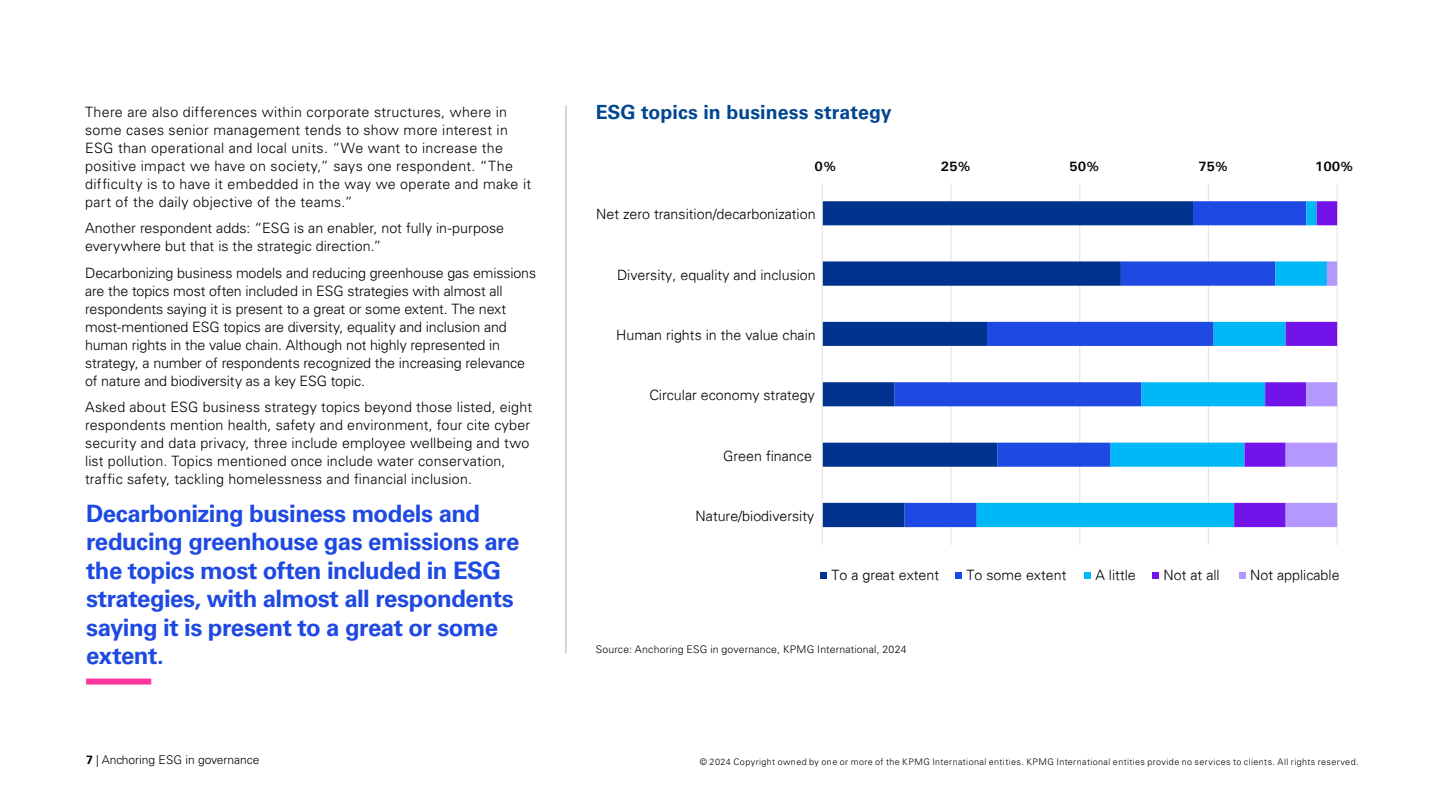
<style>
.page{position:relative;width:1441px;height:810px;background:#fff}
.page>*{position:absolute;margin:0;border:0;box-sizing:border-box;transform-origin:0 0}
.t1{font:700 24px/28.5px "Univers LT Std";letter-spacing:-.02em;color:#1e49e2}
.t2{font:700 19.5px "Univers LT Std";letter-spacing:.005em;color:#004690}
.t3{font:300 14.25px/18px "Univers LT Std";letter-spacing:.01em;color:#000}
.t4{font:300 14.25px/18px "Univers LT Std";letter-spacing:-.01em;color:#000}
.t5{font:300 14.25px "Univers 45";color:#000}
.t6{font:700 13.5px "Univers";letter-spacing:.005em;color:#000}
.t7{font:300 12px "Univers LT Std";color:#000}
.t8{font:300 10.5px "Univers LT Std";letter-spacing:.015em;color:#000}
.t9{font:300 9px "Univers LT Std";letter-spacing:.045em;color:#000}
.s1{font-weight:700}
</style>
<div class="page">
<div style="left:86px;top:679px;width:65px;height:6px;background:#fd349c"></div>
<hr style="left:565px;top:105px;width:1px;height:549px;background:#b2b2b2">
<hr style="left:1336px;top:183px;width:1px;height:362px;background:#e5e5e5">
<hr style="left:1207px;top:183px;width:1px;height:362px;background:#e5e5e5">
<hr style="left:1079px;top:183px;width:1px;height:362px;background:#e5e5e5">
<hr style="left:950px;top:183px;width:1px;height:362px;background:#e5e5e5">
<svg style="left:822px;top:201px;width:72px;height:326px"></svg>
<svg style="left:894px;top:201px;width:82px;height:326px"></svg>
<svg style="left:976px;top:201px;width:257px;height:326px"></svg>
<svg style="left:1233px;top:201px;width:103px;height:326px"></svg>
<hr style="left:821px;top:183px;width:1px;height:362px;background:#e5e5e5">
<div style="left:819px;top:572px;width:7px;height:7px;background:#00338d"></div>
<div style="left:955px;top:572px;width:6px;height:7px;background:#1e49e2"></div>
<div style="left:1083px;top:572px;width:7px;height:7px;background:#00b8f5"></div>
<div style="left:1151px;top:572px;width:7px;height:7px;background:#7213ea"></div>
<div style="left:1238px;top:572px;width:7px;height:7px;background:#b497ff"></div>
<p class="t3" style="left:85px;top:103px;width:447px">There are also differences within corporate structures, where in some cases senior management tends to show more interest in ESG than operational and local units. “We want to increase the positive impact we have on society,” says one respondent. “The difficulty is to have it embedded in the way we operate and make it part of the daily objective of the teams.”</p>
<p class="t3" style="left:85px;top:219px;width:420px">Another respondent adds: “ESG is an enabler, not fully in-purpose everywhere but that is the strategic direction.”</p>
<p class="t4" style="left:85px;top:264px;width:452px">Decarbonizing business models and reducing greenhouse gas emissions are the topics most often included in ESG strategies with almost all respondents saying it is present to a great or some extent. The next most-mentioned ESG topics are diversity, equality and inclusion and human rights in the value chain. Although not highly represented in strategy, a number of respondents recognized the increasing relevance of nature and biodiversity as a key ESG topic.</p>
<p class="t3" style="left:85px;top:398px;width:448px">Asked about ESG business strategy topics beyond those listed, eight respondents mention health, safety and environment, four cite cyber security and data privacy, three include employee wellbeing and two list pollution. Topics mentioned once include water conservation, traffic safety, tackling homelessness and financial inclusion.</p>
<h1 class="t1" style="left:86px;top:499px;width:435px">Decarbonizing business models and reducing greenhouse gas emissions are the topics most often included in ESG strategies, with almost all respondents saying it is present to a great or some extent.</h1>
<h2 class="t2" style="left:595px;top:101px;width:297px">ESG topics in business strategy</h2>
<p class="t6" style="left:814px;top:158px;width:23px">0%</p>
<p class="t6" style="left:940px;top:158px;width:32px">25%</p>
<p class="t6" style="left:1069px;top:158px;width:32px">50%</p>
<p class="t6" style="left:1197px;top:158px;width:32px">75%</p>
<p class="t6" style="left:1314px;top:158px;width:40px">100%</p>
<p class="t5" style="left:596px;top:206px;width:221px">Net zero transition/decarbonization</p>
<p class="t5" style="left:617px;top:266px;width:200px">Diversity, equality and inclusion</p>
<p class="t5" style="left:616px;top:326px;width:201px">Human rights in the value chain</p>
<p class="t5" style="left:649px;top:387px;width:167px">Circular economy strategy</p>
<p class="t5" style="left:723px;top:447px;width:90px">Green finance</p>
<p class="t5" style="left:695px;top:507px;width:120px">Nature/biodiversity</p>
<p class="t5" style="left:831px;top:566px;width:109px">To a great extent</p>
<p class="t5" style="left:966px;top:566px;width:101px">To some extent</p>
<p class="t5" style="left:1095px;top:566px;width:42px">A little</p>
<p class="t5" style="left:1163px;top:566px;width:58px">Not at all</p>
<p class="t5" style="left:1249px;top:566px;width:91px">Not applicable</p>
<p class="t8" style="left:595px;top:643px;width:312px">Source: Anchoring ESG in governance, KPMG International, 2024</p>
<p class="t7" style="left:86px;top:752px;width:175px"><span class="s1">7</span> | Anchoring ESG in governance</p>
<p class="t9" style="left:699px;top:756px;width:660px">© 2024 Copyright owned by one or more of the KPMG International entities. KPMG International entities provide no services to clients. All rights reserved.</p>
</div>
